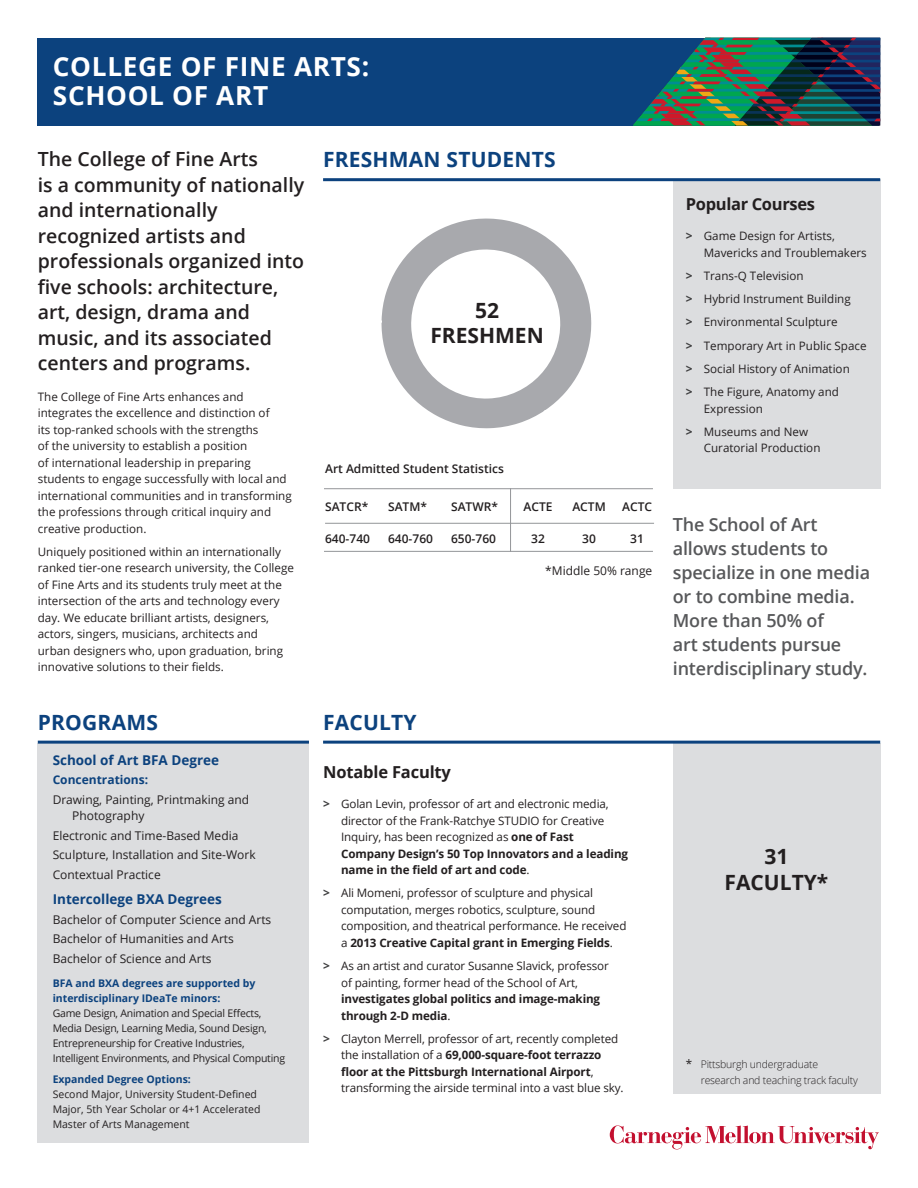
<style>
.page{position:relative;width:918px;height:1188px;background:#fff}
.page>*{position:absolute;margin:0;border:0;box-sizing:border-box;transform-origin:0 0}
.t1{font:700 26.25px "Open Sans";letter-spacing:.025em;color:#fff}
.SubHead_1{font:700 21px "Open Sans";letter-spacing:.01em;color:#0c427e}
.t2{font:700 21px/25.5px "Open Sans";color:#231f20;text-align:center}
.t3{font:600 19.5px/25.5px "Open Sans";color:#231f20}
.t4{font:600 18px/24px "Open Sans";letter-spacing:-.01em;color:#57585a}
.SubHead_2{font:700 16.5px "Open Sans";letter-spacing:-.015em;color:#231f20}
.t5{font:700 13.5px "Open Sans";color:#0c427e}
.t6{font:12px/16.5px "Open Sans";color:#231f20}
.t7{font:600 12px "Open Sans";color:#231f20}
.t8{font:700 12px "Open Sans";color:#0c427e}
.BODY_COPY_Regular{font:11.7px/16.5px "Open Sans";color:#231f20}
.t9{font:10.5px/15px "Open Sans";letter-spacing:-.02em;color:#231f20}
.t10{font:10.5px/15px "Open Sans";color:#231f20}
.t11{font:700 10.5px/15px "Open Sans";color:#0c427e}
.BODY_COPY_Regular-2{font:300 10.5px/16.5px "Open Sans";letter-spacing:-.02em;color:#231f20}
.s1{font-weight:700;color:#0c427e}
.s2{font-weight:700;font-size:12px;color:#3e3e3f}
.s3{font-weight:700}
.s4{font-weight:400;font-size:11.7px}
</style>
<div class="page">
<svg style="left:610px;top:1125px;width:269px;height:24px"></svg>
<div style="left:673px;top:743px;width:207px;height:351px;background:#dcdddf"></div>
<div style="left:38px;top:38px;width:841px;height:88px;background:#0c427e"></div>
<div style="left:38px;top:743px;width:271px;height:400px;background:#dcdddf"></div>
<div style="left:673px;top:180px;width:207px;height:309px;background:#dcdddf"></div>
<hr style="left:325px;top:523px;width:329px;height:1px;background:#939598">
<hr style="left:324px;top:488px;width:329px;height:1px;background:#939598">
<hr style="left:324px;top:551px;width:329px;height:1px;background:#939598">
<svg style="left:375px;top:218px;width:223px;height:334px"></svg>
<svg style="left:410px;top:248px;width:152px;height:152px"></svg>
<svg style="left:633px;top:38px;width:247px;height:88px"></svg>
<hr style="left:323px;top:178px;width:557px;height:3px;background:#0c427e">
<hr style="left:323px;top:741px;width:557px;height:3px;background:#0c427e">
<hr style="left:38px;top:741px;width:271px;height:3px;background:#0c427e">
<p class="t1" style="left:53px;top:48px;width:318px">COLLEGE OF FINE ARTS:</p>
<p class="t1" style="left:53px;top:77px;width:217px">SCHOOL OF ART</p>
<p class="t3" style="left:38px;top:146px;width:268px">The College of Fine Arts<br>is a community of nationally and internationally recognized artists and professionals organized into five schools: architecture, art, design, drama and music, and its associated centers and programs.</p>
<p class="BODY_COPY_Regular" style="left:38px;top:388px;width:256px">The College of Fine Arts enhances and integrates the excellence and distinction of<br>its top-ranked schools with the strengths<br>of the university to establish a position<br>of international leadership in preparing students to engage successfully with local and international communities and in transforming the professions through critical inquiry and creative production.</p>
<p class="BODY_COPY_Regular" style="left:38px;top:543px;width:258px">Uniquely positioned within an internationally ranked tier-one research university, the College of Fine Arts and its students truly meet at the intersection of the arts and technology every day. We educate brilliant artists, designers, actors, singers, musicians, architects and<br>urban designers who, upon graduation, bring innovative solutions to their fields.</p>
<p class="SubHead_1" style="left:323px;top:145px;width:234px">FRESHMAN STUDENTS</p>
<p class="t2" style="left:475px;top:297px;width:25px">52</p>
<p class="t2" style="left:430px;top:323px;width:115px">FRESHMEN</p>
<p class="t7" style="left:325px;top:461px;width:180px">Art Admitted Student Statistics</p>
<p class="t7" style="left:325px;top:498px;width:45px">SATCR*</p>
<p class="t7" style="left:388px;top:498px;width:40px">SATM*</p>
<p class="t7" style="left:451px;top:498px;width:48px">SATWR*</p>
<p class="t7" style="left:524px;top:498px;width:31px">ACTE</p>
<p class="t7" style="left:572px;top:498px;width:35px">ACTM</p>
<p class="t7" style="left:622px;top:498px;width:31px">ACTC</p>
<p class="t7" style="left:325px;top:530px;width:46px">640-740</p>
<p class="t7" style="left:388px;top:530px;width:46px">640-760</p>
<p class="t7" style="left:451px;top:530px;width:46px">650-760</p>
<p class="t7" style="left:531px;top:530px;width:15px">32</p>
<p class="t7" style="left:582px;top:530px;width:15px">30</p>
<p class="t7" style="left:630px;top:530px;width:15px">31</p>
<p class="t6" style="left:545px;top:562px;width:109px">*Middle 50% range</p>
<p class="SubHead_1" style="left:38px;top:707px;width:122px">PROGRAMS</p>
<p class="SubHead_1" style="left:323px;top:707px;width:95px">FACULTY</p>
<p class="t5" style="left:53px;top:750px;width:168px">School of Art BFA Degree</p>
<p class="t8" style="left:53px;top:771px;width:97px">Concentrations:</p>
<p class="t6" style="left:72px;top:791px;width:179px;text-indent:-20px">Drawing, Painting, Printmaking and<br>Photography</p>
<p class="t6" style="left:53px;top:827px;width:187px">Electronic and Time-Based Media</p>
<p class="t6" style="left:53px;top:846px;width:204px">Sculpture, Installation and Site-Work</p>
<p class="t6" style="left:53px;top:866px;width:110px">Contextual Practice</p>
<p class="t5" style="left:53px;top:890px;width:171px">Intercollege BXA Degrees</p>
<p class="t6" style="left:53px;top:909px;width:220px;line-height:19.5px">Bachelor of Computer Science and Arts<br>Bachelor of Humanities and Arts</p>
<p class="t6" style="left:53px;top:950px;width:160px">Bachelor of Science and Arts</p>
<p class="t11" style="left:53px;top:975px;width:204px">BFA and BXA degrees are supported by interdisciplinary IDeaTe minors:</p>
<p class="t9" style="left:53px;top:1005px;width:234px">Game Design, Animation and Special Effects, Media Design, Learning Media, Sound Design, Entrepreneurship for Creative Industries, Intelligent Environments, and Physical Computing</p>
<p class="t10" style="left:53px;top:1072px;width:209px"><span class="s1">Expanded Degree Options:<br></span>Second Major, University Student-Defined Major, 5th Year Scholar or 4+1 Accelerated Master of Arts Management</p>
<p class="SubHead_2" style="left:323px;top:761px;width:129px">Notable Faculty</p>
<p class="BODY_COPY_Regular" style="left:341px;top:795px;width:289px;text-indent:-18px"><span class="s2">&gt;</span> Golan Levin, professor of art and electronic media, director of the Frank-Ratchye STUDIO for Creative Inquiry, has been recognized as <span class="s3">one of Fast Company Design’s 50 Top Innovators and a leading name in the field of art and code</span>.</p>
<p class="BODY_COPY_Regular" style="left:341px;top:885px;width:287px;text-indent:-18px"><span class="s2">&gt;</span> Ali Momeni, professor of sculpture and physical computation, merges robotics, sculpture, sound composition, and theatrical performance. He received a <span class="s3">2013 Creative Capital grant in Emerging Fields</span>.</p>
<p class="BODY_COPY_Regular" style="left:341px;top:957px;width:269px;text-indent:-18px"><span class="s2">&gt;</span> As an artist and curator Susanne Slavick, professor of painting, former head of the School of Art, <span class="s3">investigates global politics and image-making through 2-D media</span>.</p>
<p class="BODY_COPY_Regular" style="left:341px;top:1030px;width:284px;text-indent:-18px"><span class="s2">&gt;</span> Clayton Merrell, professor of art, recently completed the installation of a <span class="s3">69,000-square-foot terrazzo floor at the Pittsburgh International Airport</span>, transforming the airside terminal into a vast blue sky.</p>
<p class="SubHead_2" style="left:686px;top:192px;width:131px">Popular Courses</p>
<p class="BODY_COPY_Regular" style="left:704px;top:227px;width:165px;text-indent:-18px"><span class="s2">&gt;</span> Game Design for Artists,<br>Mavericks and Troublemakers</p>
<p class="BODY_COPY_Regular" style="left:686px;top:267px;width:119px"><span class="s2">&gt;</span> Trans-Q Television</p>
<p class="BODY_COPY_Regular" style="left:686px;top:290px;width:167px"><span class="s2">&gt;</span> Hybrid Instrument Building</p>
<p class="BODY_COPY_Regular" style="left:686px;top:314px;width:153px"><span class="s2">&gt;</span> Environmental Sculpture</p>
<p class="BODY_COPY_Regular" style="left:686px;top:337px;width:182px"><span class="s2">&gt;</span> Temporary Art in Public Space</p>
<p class="BODY_COPY_Regular" style="left:686px;top:360px;width:166px"><span class="s2">&gt;</span> Social History of Animation</p>
<p class="BODY_COPY_Regular" style="left:704px;top:383px;width:137px;text-indent:-18px"><span class="s2">&gt;</span> The Figure, Anatomy and<br>Expression</p>
<p class="BODY_COPY_Regular" style="left:704px;top:423px;width:118px;text-indent:-18px"><span class="s2">&gt;</span> Museums and New<br>Curatorial Production</p>
<p class="t4" style="left:673px;top:513px;width:199px">The School of Art allows students to specialize in one media or to combine media.<br>More than 50% of<br>art students pursue interdisciplinary study.</p>
<p class="t2" style="left:725px;top:843px;width:105px">31<br>FACULTY*</p>
<p class="BODY_COPY_Regular-2" style="left:701px;top:1055px;width:159px;text-indent:-15px"><span class="s4">*</span> Pittsburgh undergraduate research and teaching track faculty</p>
</div>
